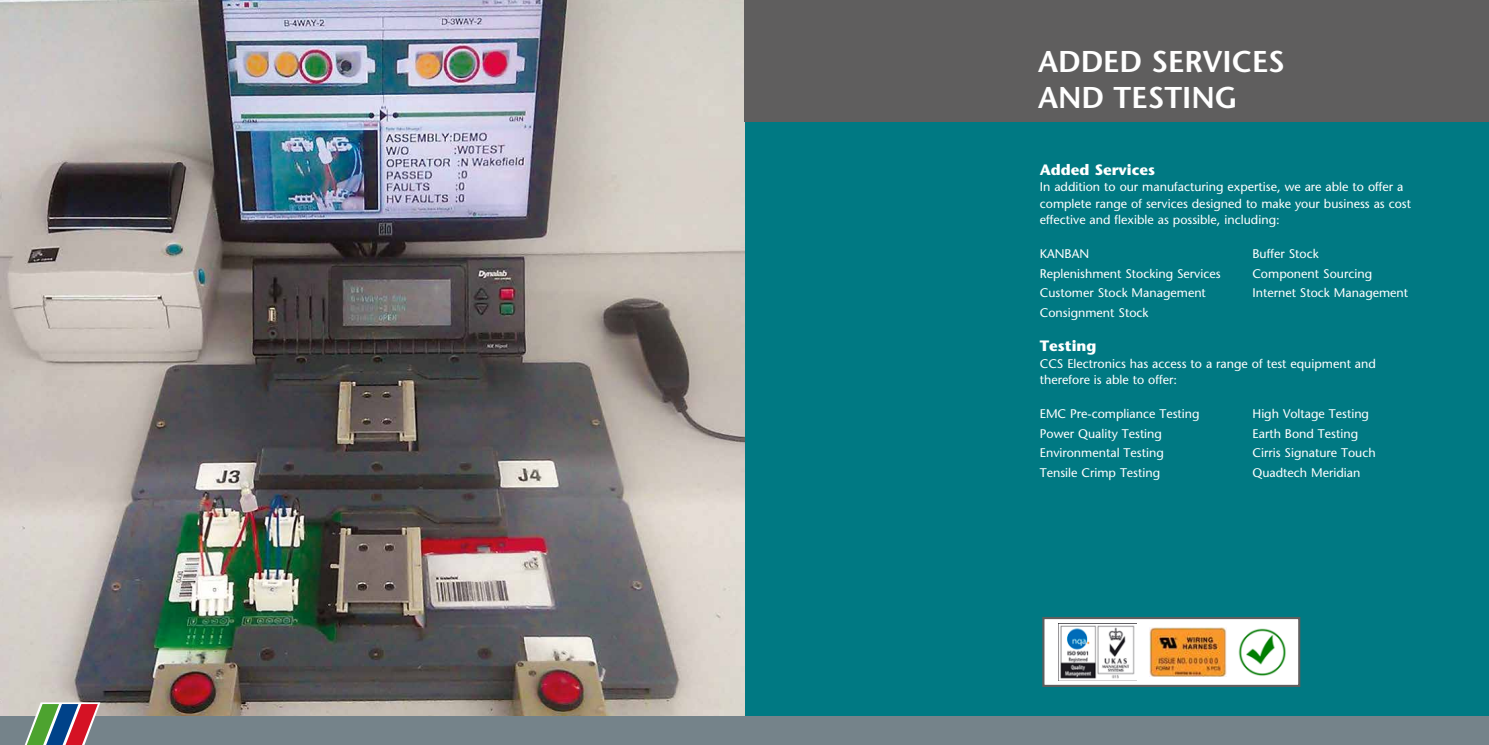
<style>
.page{position:relative;width:1489px;height:745px;background:#fff}
.page>*{position:absolute;margin:0;border:0;box-sizing:border-box;transform-origin:0 0}
.t1{font:600 30px/36px "Stone Sans";color:#fff}
.t2{font:700 15px "Stone Sans";color:#fff}
.t3{font:12.5px/16.2px "Stone Sans";color:#fff}
</style>
<div class="page">
<div style="left:744px;top:35px;width:744px;height:688px;background:#007983"></div>
<img style="left:0;top:0;width:744px;height:716px">
<div style="left:0;top:716px;width:744px;height:28px;background:#75838a"></div>
<svg style="left:25px;top:702px;width:75px;height:42px"></svg>
<div style="left:876px;top:716px;width:612px;height:28px;background:#75838a"></div>
<div style="left:682px;top:716px;width:623px;height:28px;background:#75838a"></div>
<div style="left:744px;top:0;width:744px;height:122px;background:#5f5e5e"></div>
<div style="left:1042px;top:616px;width:258px;height:70px;background:#fff;border:2px solid #5f5e5e"></div>
<img style="left:1238px;top:628px;width:48px;height:47px">
<img style="left:1149px;top:627px;width:77px;height:49px">
<img style="left:1058px;top:623px;width:78px;height:56px">
<h1 class="t1" style="left:1037px;top:44px;width:248px">ADDED SERVICES<br>AND TESTING</h1>
<p class="t2" style="left:1039px;top:161px;width:117px">Added Services</p>
<p class="t3" style="left:1039px;top:179px;width:373px">In addition to our manufacturing expertise, we are able to offer a complete range of services designed to make your business as cost effective and flexible as possible, including:</p>
<p class="t3" style="left:1039px;top:245px;width:51px">KANBAN</p>
<p class="t3" style="left:1252px;top:245px;width:68px">Buffer Stock</p>
<p class="t3" style="left:1039px;top:265px;width:182px">Replenishment Stocking Services</p>
<p class="t3" style="left:1252px;top:265px;width:121px">Component Sourcing</p>
<p class="t3" style="left:1039px;top:285px;width:168px">Customer Stock Management</p>
<p class="t3" style="left:1252px;top:285px;width:157px">Internet Stock Management</p>
<p class="t3" style="left:1039px;top:304px;width:110px">Consignment Stock</p>
<p class="t2" style="left:1039px;top:337px;width:58px">Testing</p>
<p class="t3" style="left:1039px;top:355px;width:337px">CCS Electronics has access to a range of test equipment and therefore is able to offer:</p>
<p class="t3" style="left:1039px;top:405px;width:161px">EMC Pre-compliance Testing</p>
<p class="t3" style="left:1252px;top:405px;width:118px">High Voltage Testing</p>
<p class="t3" style="left:1039px;top:425px;width:124px">Power Quality Testing</p>
<p class="t3" style="left:1252px;top:425px;width:107px">Earth Bond Testing</p>
<p class="t3" style="left:1039px;top:444px;width:125px">Environmental Testing</p>
<p class="t3" style="left:1252px;top:444px;width:125px">Cirris Signature Touch</p>
<p class="t3" style="left:1039px;top:464px;width:122px">Tensile Crimp Testing</p>
<p class="t3" style="left:1252px;top:464px;width:109px">Quadtech Meridian</p>
</div>
